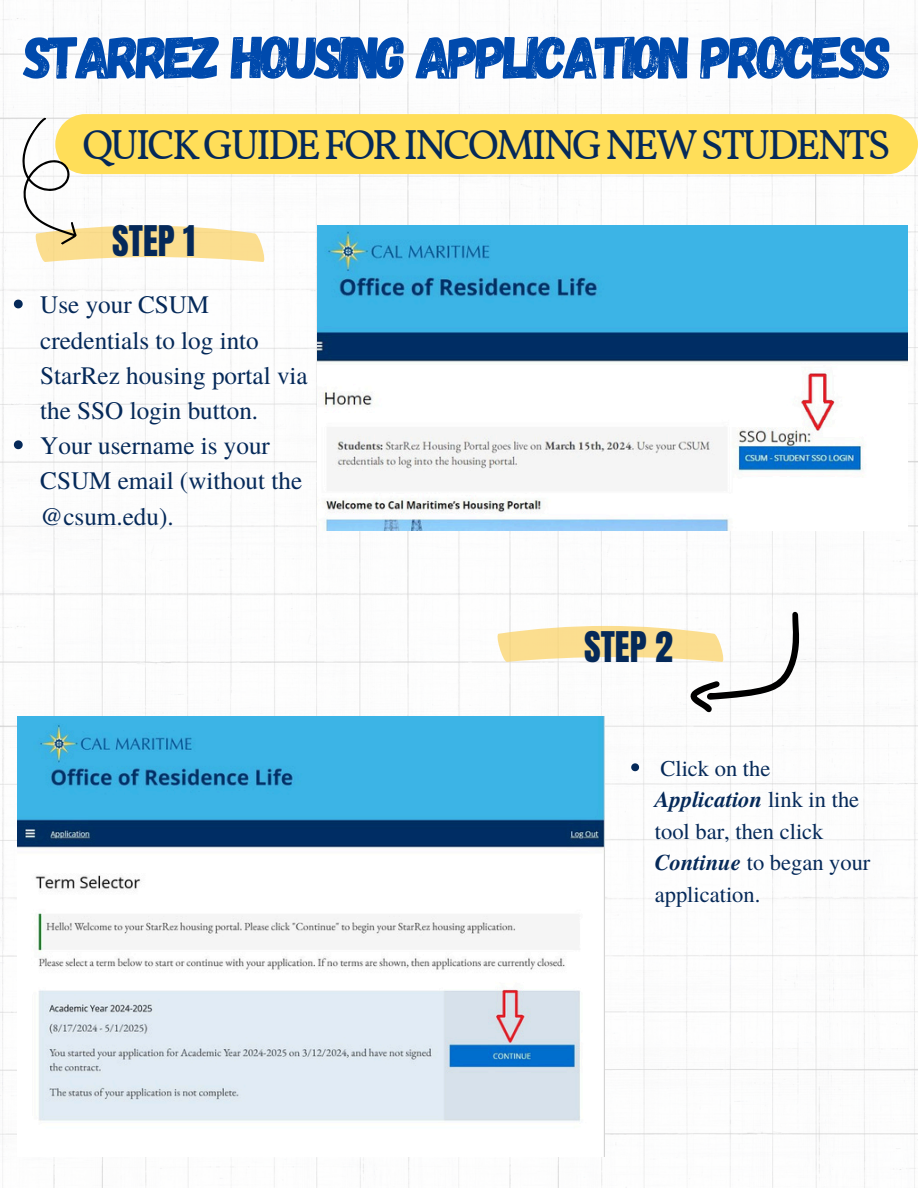
<style>
.page{position:relative;width:918px;height:1188px;background:#fff}
.page>*{position:absolute;margin:0;border:0;box-sizing:border-box;transform-origin:0 0}
.t1{font:59.85px "Gagalin";letter-spacing:-.07em;color:#004aad}
.t2{font:42px "Vollkorn";letter-spacing:-.07em;color:#052959}
.t3{font:36px "Anton";color:#052959}
.t4{font:25.2px/35.2px "Te X Gyre Termes";color:#052959}
.t5{font:22.5px/31.5px "Te X Gyre Termes";color:#052959}
.s1{font-weight:700;font-style:italic}
</style>
<div class="page">
<img style="left:0;top:0;width:918px;height:1188px">
<div style="left:55px;top:114px;width:863px;height:60px;background:#ffde59;border-radius:30px"></div>
<svg style="left:497px;top:612px;width:302px;height:100px"></svg>
<svg style="left:0;top:116px;width:265px;height:146px"></svg>
<img style="left:318px;top:226px;width:589px;height:304px">
<img style="left:17px;top:716px;width:588px;height:440px">
<svg style="left:14px;top:300px;width:9px;height:8px"></svg>
<svg style="left:14px;top:440px;width:9px;height:9px"></svg>
<svg style="left:631px;top:763px;width:8px;height:8px"></svg>
<p class="t1" style="left:24px;top:19px;width:870px">STARREZ HOUSING APPLICATION PROCESS</p>
<p class="t2" style="left:83px;top:119px;width:810px">QUICKGUIDEFORINCOMINGNEWSTUDENTS</p>
<h3 class="t3" style="left:112px;top:215px;width:84px">STEP 1</h3>
<p class="t4" style="left:40px;top:286px;width:269px">Use your CSUM credentials to log into<br>StarRez housing portal via the SSO login button.</p>
<p class="t4" style="left:40px;top:427px;width:263px">Your username is your<br>CSUM email (without the @csum.edu).</p>
<p class="t3" style="left:584px;top:621px;width:90px">STEP 2</p>
<p class="t5" style="left:655px;top:751px;width:217px">Click on the<br><span class="s1">Application</span> link in the tool bar, then click<br><span class="s1">Continue</span> to began your application.</p>
</div>
